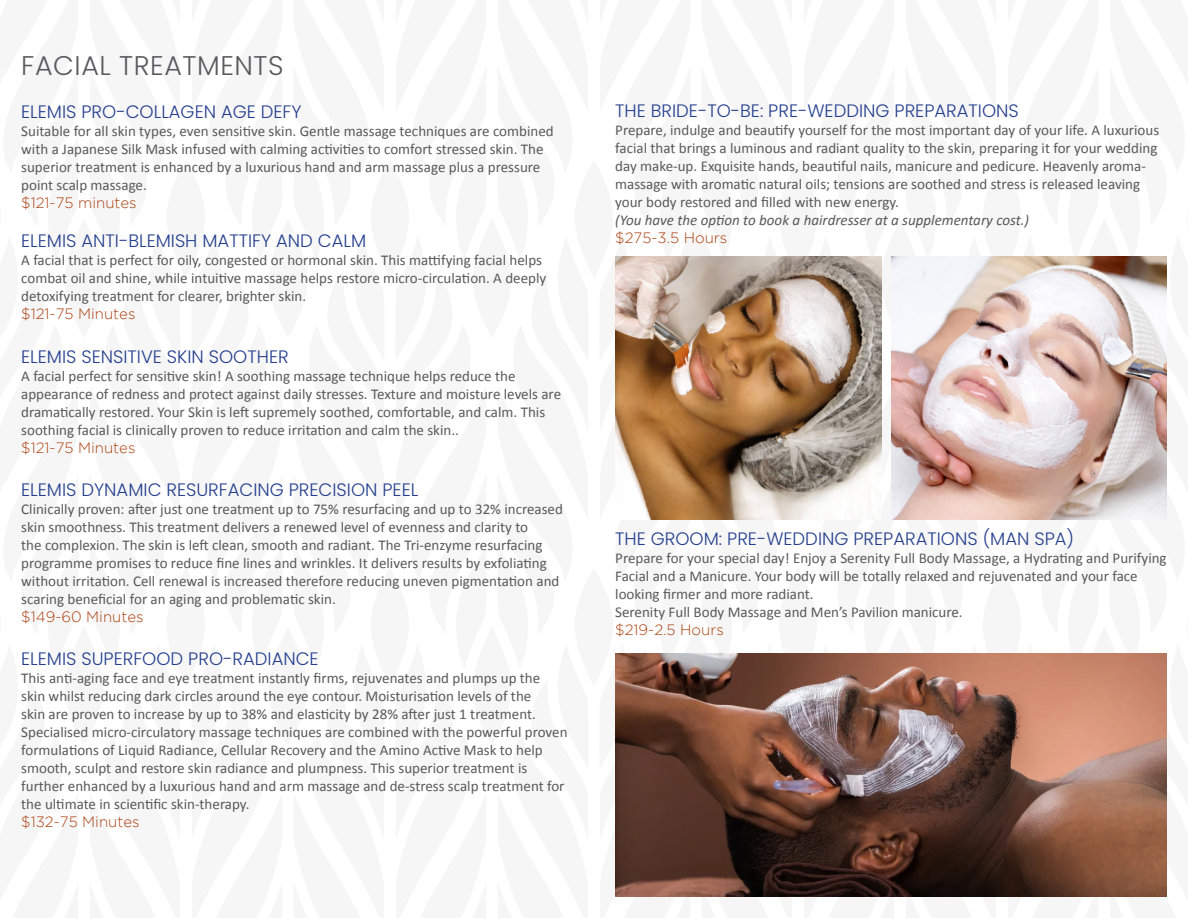
<style>
.page{position:relative;width:1188px;height:918px;background:#fff}
.page>*{position:absolute;margin:0;border:0;box-sizing:border-box;transform-origin:0 0}
.t1{font:300 27px "Poppins";letter-spacing:.02em;color:#5a5a5d}
.t2{font:300 18px "Poppins";color:#253f8e}
.t3{font:15px/18px "Calibri";color:#595959}
.s1{font-family:"Gotham";font-weight:300;color:#ac4212}
.s2{font-style:italic}
</style>
<div class="page">
<img style="left:615px;top:256px;width:552px;height:641px">
<p class="t1" style="left:21px;top:50px;width:264px">FACIAL TREATMENTS</p>
<p class="t2" style="left:21px;top:101px;width:282px">ELEMIS PRO-COLLAGEN AGE DEFY</p>
<p class="t3" style="left:21px;top:122px;width:534px">Suitable for all skin types, even sensitive skin. Gentle massage techniques are combined with a Japanese Silk Mask infused with calming activities to comfort stressed skin. The superior treatment is enhanced by a luxurious hand and arm massage plus a pressure point scalp massage.<br><span class="s1">$121-75 minutes</span></p>
<p class="t2" style="left:21px;top:231px;width:346px">ELEMIS ANTI-BLEMISH MATTIFY AND CALM</p>
<p class="t3" style="left:21px;top:252px;width:527px">A facial that is perfect for oily, congested or hormonal skin. This mattifying facial helps combat oil and shine, while intuitive massage helps restore micro-circulation. A deeply detoxifying treatment for clearer, brighter skin.<br><span class="s1">$121-75 Minutes</span></p>
<p class="t2" style="left:21px;top:346px;width:269px">ELEMIS SENSITIVE SKIN SOOTHER</p>
<p class="t3" style="left:21px;top:367px;width:541px">A facial perfect for sensitive skin! A soothing massage technique helps reduce the appearance of redness and protect against daily stresses. Texture and moisture levels are dramatically restored. Your Skin is left supremely soothed, comfortable, and calm. This soothing facial is clinically proven to reduce irritation and calm the skin..<br><span class="s1">$121-75 Minutes</span></p>
<p class="t2" style="left:21px;top:479px;width:399px">ELEMIS DYNAMIC RESURFACING PRECISION PEEL</p>
<p class="t3" style="left:21px;top:500px;width:543px">Clinically proven: after just one treatment up to 75% resurfacing and up to 32% increased skin smoothness. This treatment delivers a renewed level of evenness and clarity to<br>the complexion. The skin is left clean, smooth and radiant. The Tri-enzyme resurfacing programme promises to reduce fine lines and wrinkles. It delivers results by exfoliating without irritation. Cell renewal is increased therefore reducing uneven pigmentation and scaring beneficial for an aging and problematic skin.<br><span class="s1">$149-60 Minutes</span></p>
<p class="t2" style="left:21px;top:648px;width:299px">ELEMIS SUPERFOOD PRO-RADIANCE</p>
<p class="t3" style="left:21px;top:669px;width:548px">This anti-aging face and eye treatment instantly firms, rejuvenates and plumps up the skin whilst reducing dark circles around the eye contour. Moisturisation levels of the<br>skin are proven to increase by up to 38% and elasticity by 28% after just 1 treatment.<br>Specialised micro-circulatory massage techniques are combined with the powerful proven formulations of Liquid Radiance, Cellular Recovery and the Amino Active Mask to help smooth, sculpt and restore skin radiance and plumpness. This superior treatment is further enhanced by a luxurious hand and arm massage and de-stress scalp treatment for the ultimate in scientific skin-therapy.<br><span class="s1">$132-75 Minutes</span></p>
<p class="t2" style="left:615px;top:100px;width:405px">THE BRIDE-TO-BE: PRE-WEDDING PREPARATIONS</p>
<p class="t3" style="left:615px;top:121px;width:546px">Prepare, indulge and beautify yourself for the most important day of your life. A luxurious facial that brings a luminous and radiant quality to the skin, preparing it for your wedding day make-up. Exquisite hands, beautiful nails, manicure and pedicure. Heavenly aroma&shy;massage with aromatic natural oils; tensions are soothed and stress is released leaving your body restored and filled with new energy.<br><span class="s2">(You have the option to book a hairdresser at a supplementary cost.)<br></span><span class="s1">$275-3.5 Hours</span></p>
<p class="t2" style="left:615px;top:528px;width:460px">THE GROOM: PRE-WEDDING PREPARATIONS (MAN SPA)</p>
<p class="t3" style="left:615px;top:549px;width:553px">Prepare for your special day! Enjoy a Serenity Full Body Massage, a Hydrating and Purifying Facial and a Manicure. Your body will be totally relaxed and rejuvenated and your face looking firmer and more radiant.<br>Serenity Full Body Massage and Men’s Pavilion manicure.<br><span class="s1">$219-2.5 Hours</span></p>
</div>
